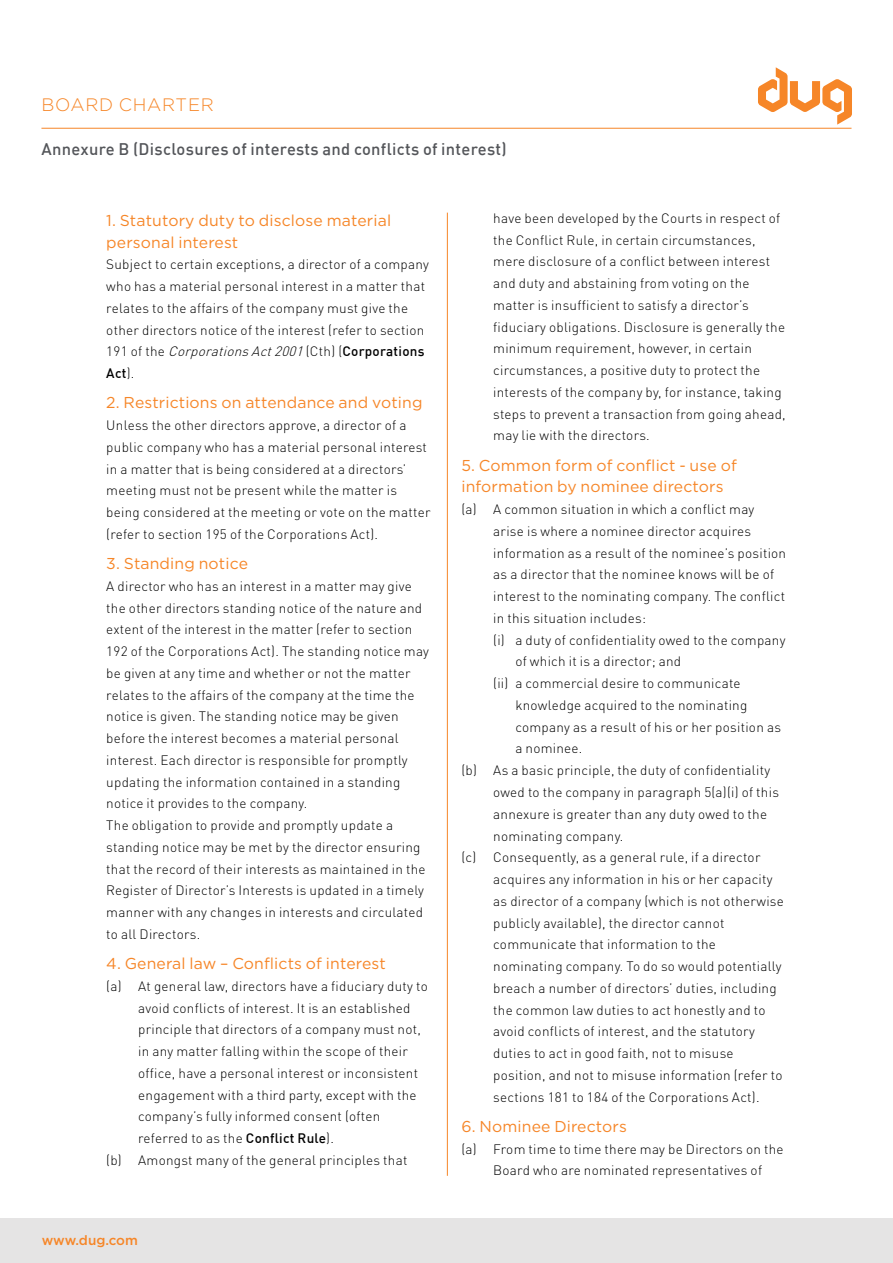
<style>
.page{position:relative;width:893px;height:1263px;background:#fff}
.page>*{position:absolute;margin:0;border:0;box-sizing:border-box;transform-origin:0 0}
.t1{font:300 18px "Gotham";letter-spacing:.04em;color:#f68628}
.t2{font:500 16.5px "DIN";letter-spacing:.02em;color:#54565a}
.t3{font:15.75px/21.8px "Gotham";letter-spacing:.01em;color:#f68628}
.t4{font:300 13.5px/21.8px "DIN Pro";letter-spacing:.02em;color:#000}
.t5{font:500 13.5px "Gotham";letter-spacing:-.005em;color:#f68628}
.t6{font:500 13.5px "DIN";color:#000}
.s1{font-style:italic}
.s2{font-family:"DIN";font-weight:500}
.s3{font-family:"DIN Pro";font-weight:300}
</style>
<div class="page">
<div style="left:0;top:1218px;width:893px;height:45px;background:#e5e4e4"></div>
<svg style="left:758px;top:67px;width:94px;height:58px"></svg>
<hr style="left:41px;top:128px;width:810px;height:1px;background:#f68628">
<hr style="left:447px;top:213px;width:1px;height:963px;background:#f68628">
<h1 class="t1" style="left:41px;top:95px;width:174px">BOARD CHARTER</h1>
<p class="t2" style="left:41px;top:138px;width:467px">Annexure B (Disclosures of interests and conflicts of interest)</p>
<p class="t3" style="left:106px;top:209px;width:286px">1. Statutory duty to disclose material personal interest</p>
<p class="t4" style="left:106px;top:252px;width:324px">Subject to certain exceptions, a director of a company who has a material personal interest in a matter that relates to the affairs of the company must give the other directors notice of the interest (refer to section 191 of the <span class="s1">CorporationsAct2001</span>(Cth) (<span class="s2">Corporations</span></p>
<p class="t6" style="left:106px;top:365px;width:30px">Act<span class="s3">).</span></p>
<p class="t3" style="left:106px;top:392px;width:318px">2. Restrictions on attendance and voting</p>
<p class="t4" style="left:106px;top:413px;width:326px">Unless the other directors approve, a director of a public company who has a material personal interest in a matter that is being considered at a directors’ meeting must not be present while the matter is being considered at the meeting or vote on the matter (refer to section 195 of the Corporations Act).</p>
<p class="t3" style="left:106px;top:552px;width:143px">3. Standing notice</p>
<p class="t4" style="left:106px;top:574px;width:324px">A director who has an interest in a matter may give the other directors standing notice of the nature and extent of the interest in the matter (refer to section 192 of the Corporations Act). The standing notice may be given at any time and whether or not the matter relates to the affairs of the company at the time the notice is given. The standing notice may be given before the interest becomes a material personal interest. Each director is responsible for promptly updating the information contained in a standing notice it provides to the company.<br>The obligation to provide and promptly update a standing notice may be met by the director ensuring that the record of their interests as maintained in the Register of Director’s Interests is updated in a timely manner with any changes in interests and circulated to all Directors.</p>
<p class="t3" style="left:106px;top:952px;width:281px">4. General law – Conflicts of interest</p>
<p class="t4" style="left:106px;top:974px;width:323px">(a) At general law, directors have a fiduciary duty to</p>
<p class="t4" style="left:138px;top:996px;width:274px">avoid conflicts of interest. It is an established</p>
<p class="t4" style="left:138px;top:1017px;width:284px">principle that directors of a company must not,</p>
<p class="t4" style="left:138px;top:1039px;width:271px">in any matter falling within the scope of their</p>
<p class="t4" style="left:138px;top:1061px;width:281px">office, have a personal interest or inconsistent</p>
<p class="t4" style="left:138px;top:1083px;width:280px">engagement with a third party, except with the</p>
<p class="t4" style="left:138px;top:1104px;width:244px">company’s fully informed consent (often</p>
<p class="t4" style="left:138px;top:1126px;width:197px">referred to as the <span class="s2">Conflict Rule</span>).</p>
<p class="t4" style="left:106px;top:1148px;width:303px">(b) Amongst many of the general principles that</p>
<p class="t5" style="left:42px;top:1232px;width:98px">www.dug.com</p>
<p class="t4" style="left:493px;top:206px;width:294px">have been developed by the Courts in respect of the Conflict Rule, in certain circumstances, mere disclosure of a conflict between interest and duty and abstaining from voting on the matter is insufficient to satisfy a director’s fiduciary obligations. Disclosure is generally the minimum requirement, however, in certain circumstances, a positive duty to protect the interests of the company by, for instance, taking steps to prevent a transaction from going ahead, may lie with the directors.</p>
<p class="t3" style="left:461px;top:454px;width:277px">5. Common form of conflict - use of information by nominee directors</p>
<p class="t4" style="left:461px;top:497px;width:295px">(a) A common situation in which a conflict may</p>
<p class="t4" style="left:493px;top:519px;width:259px">arise is where a nominee director acquires</p>
<p class="t4" style="left:493px;top:541px;width:294px">information as a result of the nominee’s position</p>
<p class="t4" style="left:493px;top:562px;width:282px">as a director that the nominee knows will be of</p>
<p class="t4" style="left:493px;top:584px;width:293px">interest to the nominating company. The conflict</p>
<p class="t4" style="left:493px;top:606px;width:154px">in this situation includes:</p>
<p class="t4" style="left:493px;top:628px;width:294px">(i) a duty of confidentiality owed to the company</p>
<p class="t4" style="left:515px;top:649px;width:167px">of which it is a director; and</p>
<p class="t4" style="left:493px;top:671px;width:249px">(ii) a commercial desire to communicate</p>
<p class="t4" style="left:515px;top:693px;width:234px">knowledge acquired to the nominating</p>
<p class="t4" style="left:515px;top:715px;width:267px">company as a result of his or her position as</p>
<p class="t4" style="left:515px;top:736px;width:69px">a nominee.</p>
<p class="t4" style="left:461px;top:758px;width:310px">(b) As a basic principle, the duty of confidentiality</p>
<p class="t4" style="left:493px;top:780px;width:287px">owed to the company in paragraph 5(a)(i) of this</p>
<p class="t4" style="left:493px;top:802px;width:275px">annexure is greater than any duty owed to the</p>
<p class="t4" style="left:493px;top:823px;width:132px">nominating company.</p>
<p class="t4" style="left:461px;top:845px;width:301px">(c) Consequently, as a general rule, if a director</p>
<p class="t4" style="left:493px;top:867px;width:281px">acquires any information in his or her capacity</p>
<p class="t4" style="left:493px;top:889px;width:292px">as director of a company (which is not otherwise</p>
<p class="t4" style="left:493px;top:910px;width:233px">publicly available), the director cannot</p>
<p class="t4" style="left:493px;top:932px;width:224px">communicate that information to the</p>
<p class="t4" style="left:493px;top:954px;width:290px">nominating company. To do so would potentially</p>
<p class="t4" style="left:493px;top:976px;width:285px">breach a number of directors’ duties, including</p>
<p class="t4" style="left:493px;top:997px;width:274px">the common law duties to act honestly and to</p>
<p class="t4" style="left:493px;top:1019px;width:263px">avoid conflicts of interest, and the statutory</p>
<p class="t4" style="left:493px;top:1041px;width:242px">duties to act in good faith, not to misuse</p>
<p class="t4" style="left:493px;top:1063px;width:291px">position, and not to misuse information (refer to</p>
<p class="t4" style="left:493px;top:1084px;width:268px">sections 181 to 184 of the Corporations Act).</p>
<p class="t3" style="left:461px;top:1115px;width:167px">6. Nominee Directors</p>
<p class="t4" style="left:493px;top:1136px;width:292px;text-indent:-32px">(a) From time to time there may be Directors on the<br>Board who are nominated representatives of</p>
</div>
